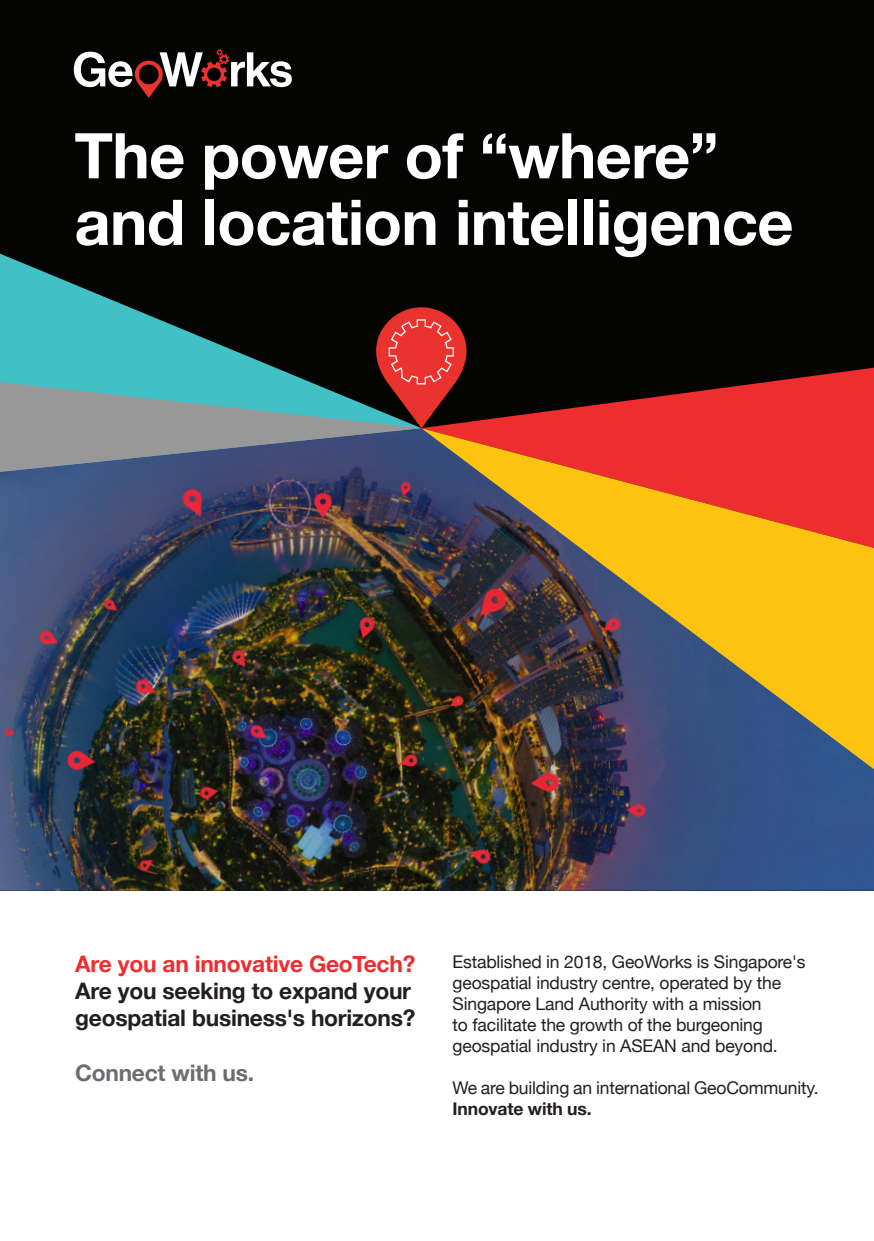
<style>
.page{position:relative;width:874px;height:1241px;background:#fff}
.page>*{position:absolute;margin:0;border:0;box-sizing:border-box;transform-origin:0 0}
.t1{font:700 63px/66.5px "Helvetica Neue";letter-spacing:-.01em;color:#fff}
.t2{font:700 22.75px/27.3px "Helvetica Neue";letter-spacing:-.01em;color:#231f20}
.t3{font:700 22.75px "Helvetica Neue";letter-spacing:-.01em;color:#ee2d2e}
.t4{font:700 22.75px "Helvetica Neue";letter-spacing:-.01em;color:#6c6d70}
.t5{font:17.5px/21px "Helvetica Neue";letter-spacing:-.01em;color:#231f20}
.t6{font:700 17.5px "Helvetica Neue";letter-spacing:-.01em;color:#231f20}
</style>
<div class="page">
<img style="left:0;top:589px;width:873px;height:301px">
<svg style="left:0;top:0;width:873px;height:589px;background:#0d0f12"></svg>
<svg style="left:0;top:253px;width:421px;height:50px;background:#0c1f1e"></svg>
<svg style="left:471px;top:367px;width:402px;height:61px;background:#821a1a"></svg>
<img style="left:421px;top:428px;width:452px;height:341px">
<svg style="left:74px;top:49px;width:218px;height:49px"></svg>
<svg style="left:0;top:303px;width:471px;height:170px;background:#597076"></svg>
<h1 class="t1" style="left:74px;top:124px;width:720px">The power of “where” and location intelligence</h1>
<h2 class="t3" style="left:75px;top:945px;width:341px">Are you an innovative GeoTech?</h2>
<h2 class="t2" style="left:75px;top:977px;width:341px">Are you seeking to expand your geospatial business's horizons?</h2>
<h2 class="t4" style="left:75px;top:1054px;width:181px"> Connect with us.</h2>
<p class="t5" style="left:452px;top:951px;width:354px">Established in 2018, GeoWorks is Singapore's geospatial industry centre, operated by the Singapore Land Authority with a mission<br>to facilitate the growth of the burgeoning geospatial industry in ASEAN and beyond.</p>
<p class="t5" style="left:452px;top:1077px;width:367px">We are building an international GeoCommunity.</p>
<p class="t6" style="left:452px;top:1094px;width:140px">Innovate with us.</p>
</div>
